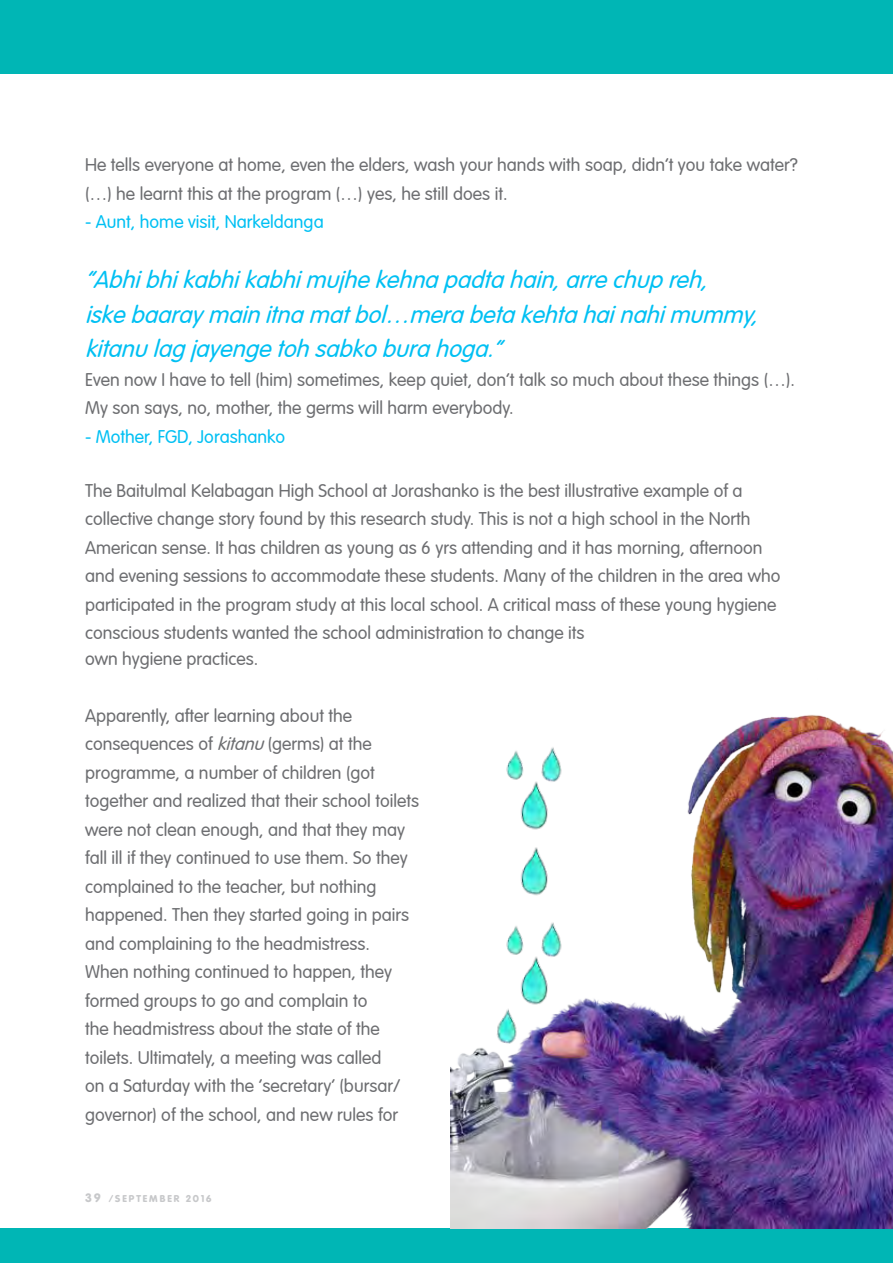
<style>
.page{position:relative;width:893px;height:1263px;background:#fff}
.page>*{position:absolute;margin:0;border:0;box-sizing:border-box;transform-origin:0 0}
.t1{font:italic 300 24px/34.5px "VAG Rounded";color:#00c0f3}
.t2{font:300 18px/28.5px "VAG Rounded";color:#6d6e71}
.t3{font:300 18px "VAG Rounded";color:#00c0f3}
.t4{font:900 9.75px "VAG Rounded";letter-spacing:.2em;color:#c7c8ca}
.s1{font-style:italic}
.s2{font-size:12px}
</style>
<div class="page">
<div style="left:0;top:0;width:893px;height:73px;background:#00b6b5"></div>
<div style="left:0;top:1229px;width:893px;height:34px;background:#00b6b5"></div>
<img style="left:451px;top:715px;width:442px;height:514px">
<img style="left:495px;top:960px;width:83px;height:54px">
<img style="left:495px;top:785px;width:83px;height:119px">
<img style="left:491px;top:920px;width:32px;height:40px">
<img style="left:491px;top:745px;width:32px;height:40px">
<img style="left:523px;top:916px;width:60px;height:47px">
<img style="left:523px;top:741px;width:60px;height:47px">
<img style="left:478px;top:1003px;width:60px;height:47px">
<p class="t2" style="left:85px;top:151px;width:714px">He tells everyone at home, even the elders, wash your hands with soap, didn’t you take water? (…) he learnt this at the program (…) yes, he still does it.</p>
<p class="t3" style="left:85px;top:212px;width:240px">- Aunt, home visit, Narkeldanga</p>
<h1 class="t1" style="left:85px;top:263px;width:681px">“Abhibhikabhikabhimujhekehnapadtahain,arrechupreh, iskebaaraymainitnamatbol…merabetakehtahainahimummy, kitanulagjayengetohsabkoburahoga.”</h1>
<p class="t2" style="left:85px;top:366px;width:711px">Even now I have to tell (him) sometimes, keep quiet, don’t talk so much about these things (…).<br>My son says, no, mother, the germs will harm everybody.</p>
<p class="t3" style="left:85px;top:426px;width:202px">- Mother, FGD, Jorashanko</p>
<p class="t2" style="left:85px;top:477px;width:697px">The Baitulmal Kelabagan High School at Jorashanko is the best illustrative example of a collective change story found by this research study. This is not a high school in the North American sense. It has children as young as 6 yrs attending and it has morning, afternoon and evening sessions to accommodate these students. Many of the children in the area who participated in the program study at this local school. A critical mass of these young hygiene conscious students wanted the school administration to change its</p>
<p class="t2" style="left:85px;top:645px;width:175px">own hygiene practices.</p>
<p class="t2" style="left:85px;top:702px;width:336px">Apparently, after learning about the consequences of <span class="s1">kitanu</span>(germs) at the programme, a number of children (got together and realized that their school toilets were not clean enough, and that they may fall ill if they continued to use them. So they complained to the teacher, but nothing happened. Then they started going in pairs and complaining to the headmistress.<br>When nothing continued to happen, they formed groups to go and complain to<br>the headmistress about the state of the toilets. Ultimately, a meeting was called<br>on a Saturday with the ‘secretary’ (bursar/ governor) of the school, and new rules for</p>
<p class="t4" style="left:85px;top:1192px;width:128px"><span class="s2">39</span> /SEPTEMBER 2016</p>
</div>
